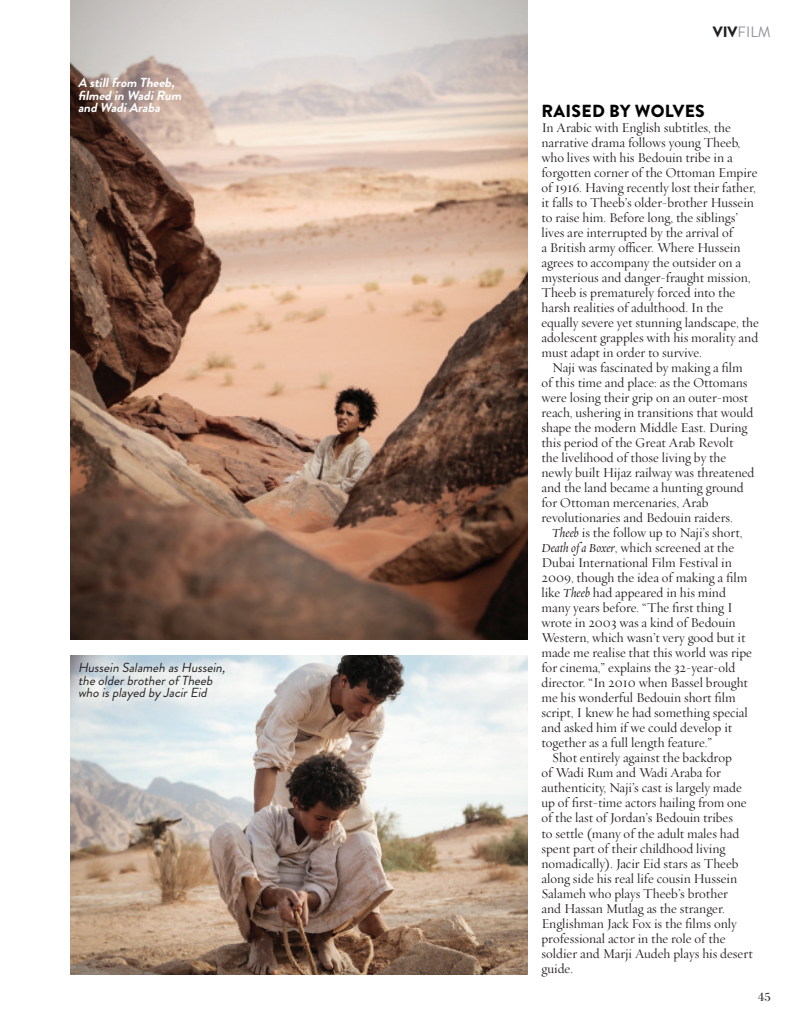
<style>
.page{position:relative;width:798px;height:1028px;background:#fff}
.page>*{position:absolute;margin:0;border:0;box-sizing:border-box;transform-origin:0 0}
.t1{font:900 17.5px "Brandon Grotesque";letter-spacing:.02em;color:#040503}
.t2{font:15px "Brandon Grotesque";color:#939598}
.t3{font:13.75px/15px "Requiem Display";color:#231f20}
.t4{font:italic 13.12px/12.5px "Brandon Grotesque";color:#231f20}
.t5{font:italic 700 13.12px/12.5px "Brandon Grotesque";color:#fff}
.t6{font:12.5px "Bodoni";color:#231f20}
.s1{font-weight:900;color:#231f20}
.s2{font-style:italic}
</style>
<div class="page">
<img style="left:71px;top:0;width:456px;height:639px">
<img style="left:71px;top:656px;width:456px;height:318px">
<p class="t5" style="left:78px;top:77px;width:108px">A stillfrom Theeb, filmed in WadiRum and WadiAraba</p>
<p class="t4" style="left:78px;top:661px;width:152px">Hussein Salameh asHussein, theolderbrotherof Theeb who isplayed by JacirEid</p>
<p class="t2" style="left:712px;top:21px;width:59px"><span class="s1">VIV</span>FILM</p>
<p class="t1" style="left:541px;top:99px;width:165px">RAISED BY WOLVES</p>
<p class="t3" style="left:541px;top:120px;width:219px">In Arabic with English subtitles, the narrative drama follows young Theeb, who lives with his Bedouin tribe in a forgotten corner of the Ottoman Empire of 1916. Having recently lost their father, it falls to Theeb’s older-brother Hussein to raise him. Before long, the siblings’ lives are interrupted by the arrival of<br>a British army officer. Where Hussein agrees to accompany the outsider on a mysterious and danger-fraught mission, Theeb is prematurely forced into the harsh realities of adulthood. In the equally severe yet stunning landscape, the adolescent grapples with his morality and must adapt in order to survive.</p>
<p class="t3" style="left:541px;top:360px;width:214px;text-indent:11px">Naji was fascinated by making a film of this time and place: as the Ottomans were losing their grip on an outer-most reach, ushering in transitions that would shape the modern Middle East. During this period of the Great Arab Revolt<br>the livelihood of those living by the newly built Hijaz railway was threatened and the land became a hunting ground for Ottoman mercenaries, Arab revolutionaries and Bedouin raiders.</p>
<p class="t3" style="left:541px;top:525px;width:212px;text-indent:11px"><span class="s2">Theeb</span> is the follow up to Naji’s short, <span class="s2">Death of a Boxer</span>, which screened at the Dubai International Film Festival in 2009, though the idea of making a film like <span class="s2">Theeb</span> had appeared in his mind many years before. “The first thing I wrote in 2003 was a kind of Bedouin Western, which wasn’t very good but it made me realise that this world was ripe for cinema,” explains the 32-year-old director. “In 2010 when Bassel brought me his wonderful Bedouin short film script, I knew he had something special and asked him if we could develop it together as a full length feature.”</p>
<p class="t3" style="left:541px;top:750px;width:213px;text-indent:11px">Shot entirely against the backdrop<br>of Wadi Rum and Wadi Araba for authenticity, Naji’s cast is largely made up of first-time actors hailing from one of the last of Jordan’s Bedouin tribes<br>to settle (many of the adult males had spent part of their childhood living nomadically). Jacir Eid stars as Theeb along side his real life cousin Hussein Salameh who plays Theeb’s brother<br>and Hassan Mutlag as the stranger.<br>Englishman Jack Fox is the films only professional actor in the role of the soldier and Marji Audeh plays his desert guide.</p>
<p class="t6" style="left:757px;top:989px;width:14px">45</p>
</div>
